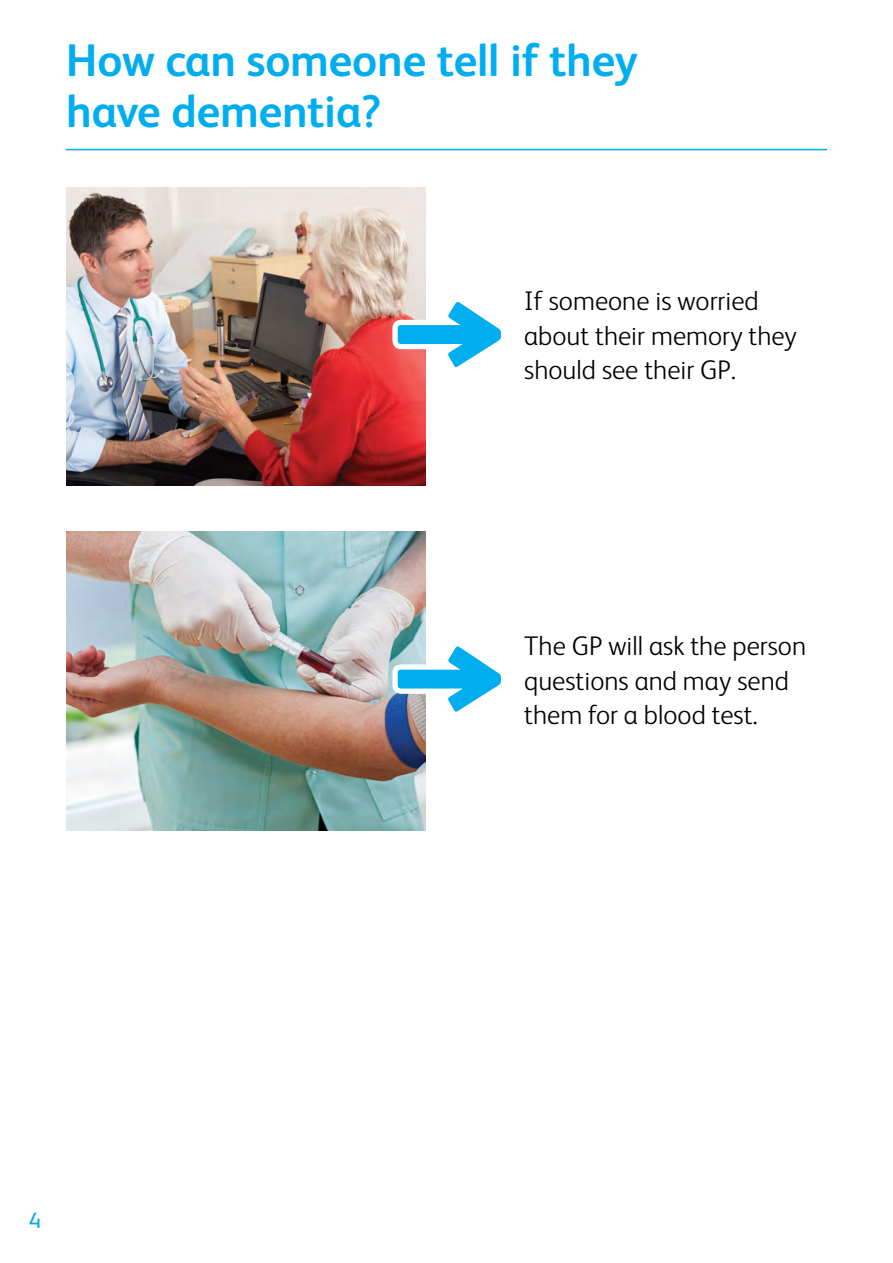
<style>
.page{position:relative;width:893px;height:1263px;background:#fff}
.page>*{position:absolute;margin:0;border:0;box-sizing:border-box;transform-origin:0 0}
.t1{font:700 45.75px/51px "FS Albert";letter-spacing:-.005em;color:#00aeef}
.t2{font:300 27px/34.5px "FS Albert";color:#000}
.t3{font:22.5px "FS Albert";color:#00aeef}
</style>
<div class="page">
<hr style="left:66px;top:149px;width:761px;height:1px;background:#00aeef">
<img style="left:66px;top:187px;width:359px;height:299px">
<img style="left:66px;top:532px;width:359px;height:298px">
<svg style="left:392px;top:646px;width:109px;height:66px"></svg>
<svg style="left:392px;top:302px;width:109px;height:65px"></svg>
<p class="t1" style="left:66px;top:33px;width:573px">How can someone tell if they have dementia?</p>
<p class="t2" style="left:524px;top:283px;width:274px">If someone is worried about their memory they should see their GP.</p>
<p class="t2" style="left:524px;top:627px;width:283px">The GP will ask the person questions and may send them for a blood test.</p>
<p class="t3" style="left:29px;top:1205px;width:14px">4</p>
</div>
